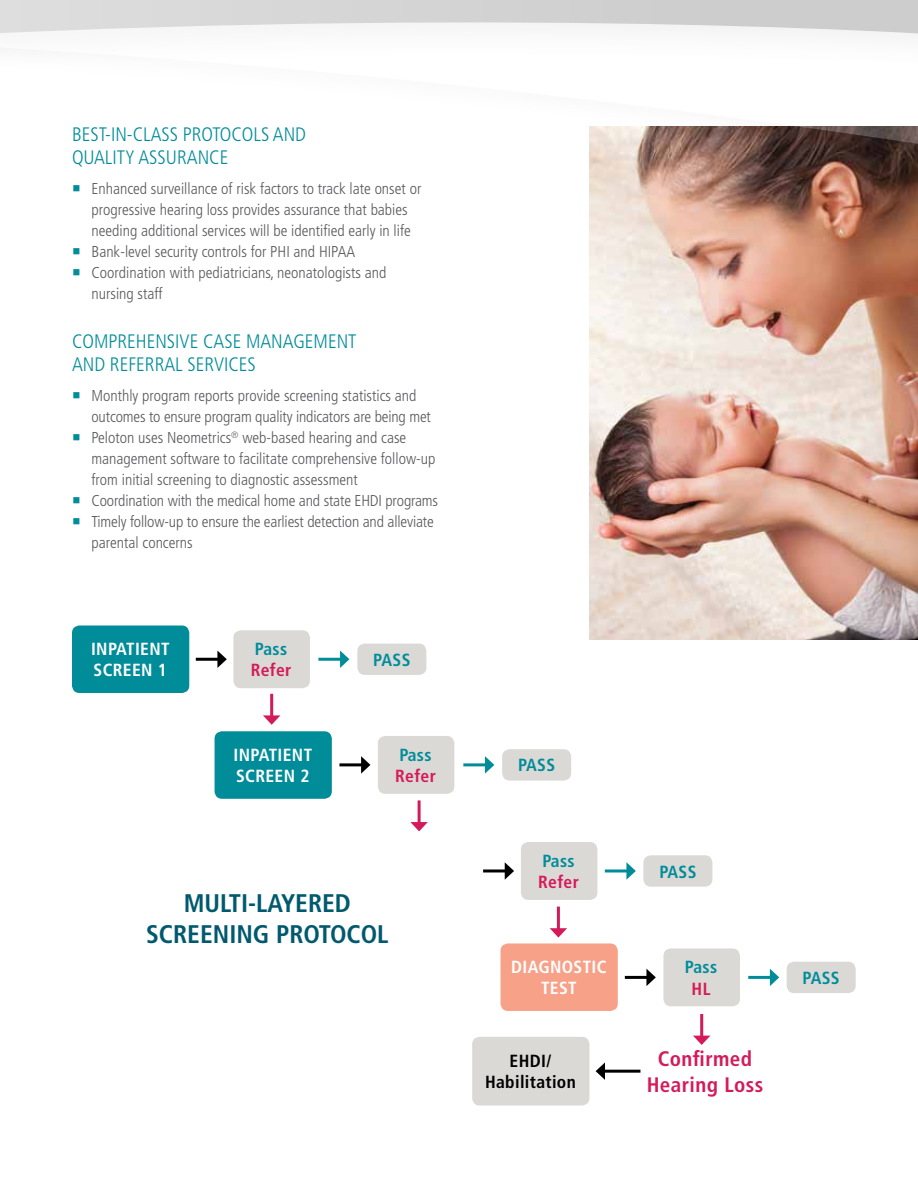
<style>
.page{position:relative;width:918px;height:1188px;background:#fff}
.page>*{position:absolute;margin:0;border:0;box-sizing:border-box;transform-origin:0 0}
.t1{font:700 condensed 25.5px/30.6px "Frutiger LT Std";color:#00596e;text-align:center}
.t2{font:700 condensed 21px/25.2px "Frutiger LT Std";letter-spacing:.02em;color:#d41b5a;text-align:center}
.t3{font:300 condensed 19.5px/23.4px "Frutiger LT Std";color:#008c99}
.t4{font:700 condensed 17.55px/21px "Frutiger LT Std";letter-spacing:.02em;color:#fff}
.t5{font:700 condensed 17.55px "Frutiger LT Std";letter-spacing:.02em;color:#008c99}
.t6{font:700 condensed 17.55px/21px "Frutiger LT Std";letter-spacing:.02em;color:#000;text-align:center}
.t7{font:700 condensed 17.55px "Frutiger LT Std";letter-spacing:.02em;color:#d41b5a}
.t8{font:300 condensed 15.75px/21px "Frutiger LT Std";color:#58595b}
.s1{color:#008c99}
</style>
<div class="page">
<img style="left:589px;top:205px;width:329px;height:434px">
<svg style="left:589px;top:200px;width:329px;height:5px"></svg>
<div style="left:0;top:0;width:918px;height:200px;background:#000;opacity:.17"></div>
<svg style="left:0;top:0;width:918px;height:165px"></svg>
<div style="left:72px;top:626px;width:117px;height:67px;background:#008c99;border-radius:8px"></div>
<div style="left:215px;top:731px;width:117px;height:68px;background:#008c99;border-radius:8px"></div>
<div style="left:472px;top:1037px;width:117px;height:69px;background:#dbd9d6;border-radius:8px"></div>
<div style="left:233px;top:630px;width:77px;height:58px;background:#dbd9d6;border-radius:8px"></div>
<div style="left:501px;top:943px;width:117px;height:68px;background:#f8a189;border-radius:8px"></div>
<div style="left:378px;top:736px;width:76px;height:58px;background:#dbd9d6;border-radius:8px"></div>
<div style="left:521px;top:842px;width:76px;height:58px;background:#dbd9d6;border-radius:8px"></div>
<div style="left:663px;top:948px;width:77px;height:58px;background:#dbd9d6;border-radius:8px"></div>
<div style="left:357px;top:644px;width:69px;height:31px;background:#dbd9d6;border-radius:8px"></div>
<div style="left:502px;top:749px;width:69px;height:32px;background:#dbd9d6;border-radius:8px"></div>
<div style="left:643px;top:855px;width:69px;height:32px;background:#dbd9d6;border-radius:8px"></div>
<div style="left:787px;top:962px;width:69px;height:31px;background:#dbd9d6;border-radius:8px"></div>
<hr style="left:196px;top:658px;width:24px;height:3px;background:#000">
<svg style="left:217px;top:651px;width:10px;height:17px"></svg>
<hr style="left:339px;top:763px;width:25px;height:3px;background:#000">
<svg style="left:361px;top:756px;width:9px;height:18px"></svg>
<hr style="left:483px;top:869px;width:24px;height:3px;background:#000">
<svg style="left:505px;top:862px;width:9px;height:18px"></svg>
<hr style="left:270px;top:694px;width:3px;height:24px;background:#d41b5a">
<svg style="left:263px;top:715px;width:17px;height:10px"></svg>
<hr style="left:418px;top:800px;width:3px;height:25px;background:#d41b5a">
<svg style="left:410px;top:822px;width:18px;height:9px"></svg>
<hr style="left:557px;top:907px;width:3px;height:24px;background:#d41b5a">
<svg style="left:550px;top:928px;width:17px;height:10px"></svg>
<hr style="left:318px;top:658px;width:25px;height:3px;background:#008c99">
<svg style="left:340px;top:651px;width:9px;height:17px"></svg>
<hr style="left:463px;top:763px;width:25px;height:3px;background:#008c99">
<svg style="left:485px;top:756px;width:9px;height:18px"></svg>
<hr style="left:605px;top:869px;width:24px;height:3px;background:#008c99">
<svg style="left:626px;top:862px;width:10px;height:18px"></svg>
<hr style="left:625px;top:976px;width:24px;height:3px;background:#000">
<svg style="left:646px;top:969px;width:10px;height:17px"></svg>
<hr style="left:748px;top:976px;width:25px;height:3px;background:#008c99">
<svg style="left:770px;top:969px;width:9px;height:17px"></svg>
<hr style="left:700px;top:1014px;width:3px;height:24px;background:#d41b5a">
<svg style="left:693px;top:1036px;width:17px;height:9px"></svg>
<hr style="left:602px;top:1070px;width:38px;height:3px;background:#000">
<svg style="left:596px;top:1062px;width:9px;height:18px"></svg>
<p class="t3" style="left:72px;top:122px;width:236px">BEST-IN-CLASS PROTOCOLS AND<br>QUALITY ASSURANCE</p>
<p class="t8" style="left:72px;top:178px;width:351px;text-align:center"><span class="s1">○</span> Enhanced surveillance of risk factors to track late onset or progressive hearing loss provides assurance that babies needing additional services will be identified early in life</p>
<p class="t8" style="left:72px;top:241px;width:285px"><span class="s1">○</span> Bank-level security controls for PHI and HIPAA</p>
<p class="t8" style="left:91px;top:262px;width:296px;text-indent:-19px"><span class="s1">○</span> Coordination with pediatricians, neonatologists and nursing staff</p>
<p class="t3" style="left:72px;top:330px;width:286px">COMPREHENSIVE CASE MANAGEMENT<br>AND REFERRAL SERVICES</p>
<p class="t8" style="left:91px;top:386px;width:341px;text-indent:-19px"><span class="s1">○</span> Monthly program reports provide screening statistics and outcomes to ensure program quality indicators are being met</p>
<p class="t8" style="left:92px;top:428px;width:345px;text-indent:-20px"><span class="s1">○</span> Peloton uses Neometrics<sup>®</sup> web-based hearing and case management software to facilitate comprehensive follow-up from initial screening to diagnostic assessment</p>
<p class="t8" style="left:72px;top:491px;width:368px"><span class="s1">○</span> Coordination with the medical home and state EHDI programs</p>
<p class="t8" style="left:92px;top:512px;width:344px;text-indent:-19px"><span class="s1">○</span> Timely follow-up to ensure the earliest detection and alleviate parental concerns</p>
<p class="t4" style="left:91px;top:639px;width:80px">INPATIENT<br>SCREEN 1</p>
<p class="t5" style="left:255px;top:639px;width:34px">Pass</p>
<p class="t7" style="left:251px;top:660px;width:42px">Refer</p>
<p class="t4" style="left:234px;top:745px;width:80px">INPATIENT<br>SCREEN 2</p>
<p class="t5" style="left:373px;top:649px;width:39px">PASS</p>
<p class="t5" style="left:399px;top:744px;width:34px">Pass</p>
<p class="t7" style="left:395px;top:766px;width:42px">Refer</p>
<h1 class="t1" style="left:146px;top:888px;width:244px">MULTI-LAYERED<br>SCREENING PROTOCOL</h1>
<p class="t5" style="left:518px;top:755px;width:39px">PASS</p>
<p class="t5" style="left:542px;top:851px;width:34px">Pass</p>
<p class="t7" style="left:538px;top:872px;width:42px">Refer</p>
<p class="t4" style="left:511px;top:957px;width:97px;text-align:center">DIAGNOSTIC<br>TEST</p>
<p class="t6" style="left:485px;top:1051px;width:92px">EHDI/<br>Habilitation</p>
<p class="t5" style="left:659px;top:861px;width:39px">PASS</p>
<p class="t5" style="left:685px;top:957px;width:34px">Pass</p>
<p class="t7" style="left:692px;top:978px;width:20px">HL</p>
<h2 class="t2" style="left:647px;top:1047px;width:118px">Confirmed<br>Hearing Loss</h2>
<p class="t5" style="left:803px;top:967px;width:39px">PASS</p>
</div>
